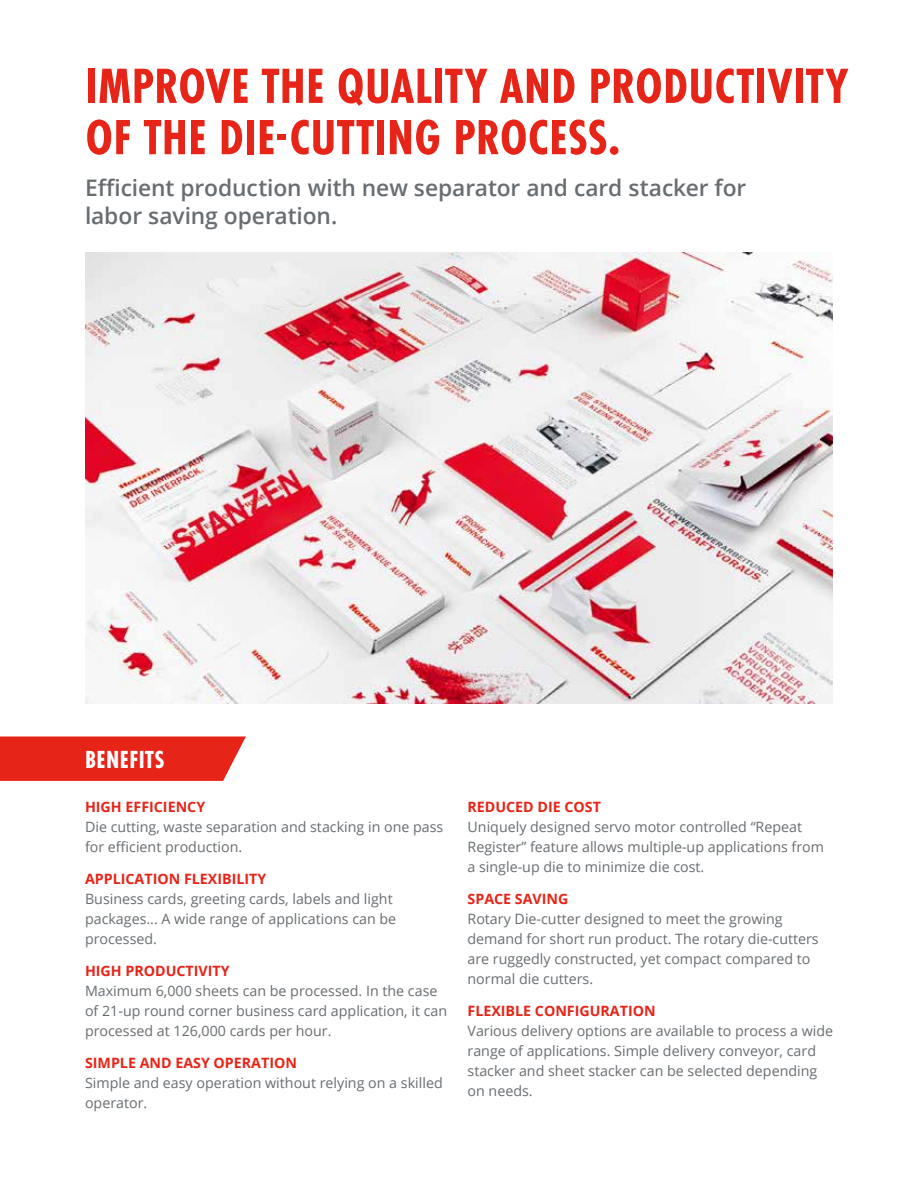
<style>
.page{position:relative;width:918px;height:1188px;background:#fff}
.page>*{position:absolute;margin:0;border:0;box-sizing:border-box;transform-origin:0 0}
.t1{font:700 51.3px/51.3px "Futura PT Cond";letter-spacing:.01em;color:#e72418}
.t2{font:700 25.65px "Futura PT Cond";letter-spacing:.02em;color:#fff}
.t3{font:600 22.8px/28.5px "Open Sans";letter-spacing:-.005em;color:#686d71}
.t4{font:14.25px/20px "Open Sans";color:#686d71}
.t5{font:700 14.25px "Open Sans";color:#e72418}
</style>
<div class="page">
<svg style="left:0;top:736px;width:246px;height:45px;background:#e83025"></svg>
<img style="left:85px;top:253px;width:748px;height:450px">
<h1 class="t1" style="left:85px;top:60px;width:765px">IMPROVE THE QUALITY AND PRODUCTIVITY<br>OF THE DIE-CUTTING PROCESS.</h1>
<h3 class="t3" style="left:85px;top:173px;width:663px">Efficient production with new separator and card stacker for labor saving operation.</h3>
<h2 class="t2" style="left:85px;top:745px;width:81px">BENEFITS</h2>
<p class="t5" style="left:85px;top:797px;width:122px">HIGH EFFICIENCY</p>
<p class="t4" style="left:85px;top:816px;width:360px">Die cutting, waste separation and stacking in one pass for efficient production.</p>
<p class="t5" style="left:85px;top:869px;width:183px">APPLICATION FLEXIBILITY</p>
<p class="t4" style="left:85px;top:888px;width:313px">Business cards, greeting cards, labels and light packages... A wide range of applications can be processed.</p>
<p class="t5" style="left:85px;top:961px;width:146px">HIGH PRODUCTIVITY</p>
<p class="t4" style="left:85px;top:980px;width:364px">Maximum 6,000 sheets can be processed. In the case of 21-up round corner business card application, it can processed at 126,000 cards per hour.</p>
<p class="t5" style="left:85px;top:1053px;width:214px">SIMPLE AND EASY OPERATION</p>
<p class="t4" style="left:85px;top:1072px;width:359px">Simple and easy operation without relying on a skilled operator.</p>
<p class="t5" style="left:468px;top:797px;width:135px">REDUCED DIE COST</p>
<p class="t4" style="left:468px;top:816px;width:358px">Uniquely designed servo motor controlled “Repeat<br>Register” feature allows multiple-up applications from a single-up die to minimize die cost.</p>
<p class="t5" style="left:468px;top:889px;width:102px">SPACE SAVING</p>
<p class="t4" style="left:468px;top:908px;width:353px">Rotary Die-cutter designed to meet the growing demand for short run product. The rotary die-cutters are ruggedly constructed, yet compact compared to normal die cutters.</p>
<p class="t5" style="left:468px;top:1001px;width:190px">FLEXIBLE CONFIGURATION</p>
<p class="t4" style="left:468px;top:1020px;width:367px">Various delivery options are available to process a wide range of applications. Simple delivery conveyor, card stacker and sheet stacker can be selected depending on needs.</p>
</div>
